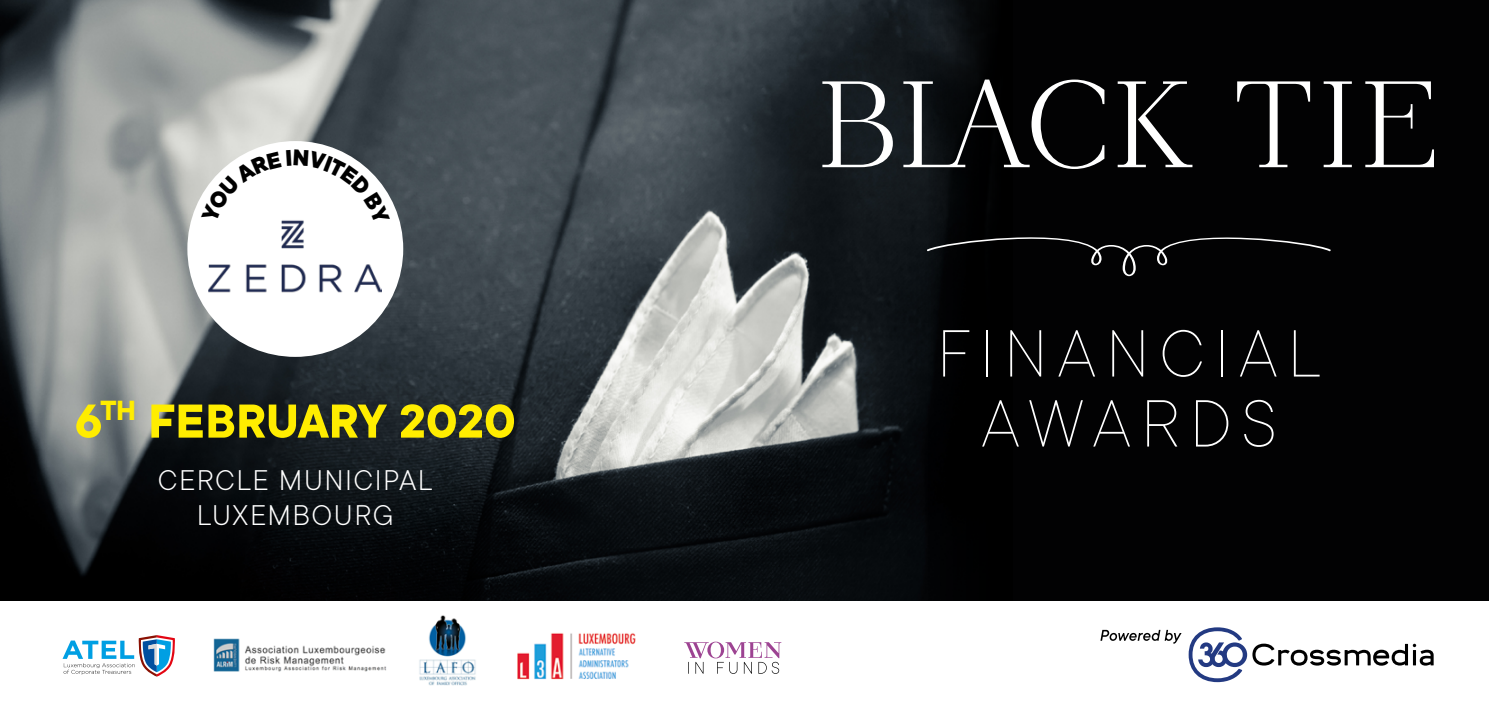
<style>
.page{position:relative;width:1489px;height:709px;background:#fff}
.page>*{position:absolute;margin:0;border:0;box-sizing:border-box;transform-origin:0 0}
.t1{font:300 122.5px "TT Tsars B";letter-spacing:-.015em;color:#fff}
.t2{font:100 73.5px "TT Commons";letter-spacing:.115em;color:#fff}
.t3{font:700 52.5px "TT Commons";color:#ffed00}
.t4{font:300 31.5px/35px "TT Commons";letter-spacing:.045em;color:#fff;text-align:center}
</style>
<div class="page">
<img style="left:0;top:0;width:928px;height:600px">
<div style="left:187px;top:141px;width:216px;height:216px;background:#fff;border-radius:50%"></div>
<img style="left:209px;top:225px;width:173px;height:68px">
<div style="left:928px;top:0;width:560px;height:600px;background:#020203"></div>
<img style="left:517px;top:633px;width:119px;height:47px">
<img style="left:213px;top:638px;width:173px;height:34px">
<img style="left:419px;top:615px;width:57px;height:70px">
<svg style="left:63px;top:635px;width:112px;height:41px"></svg>
<svg style="left:1252px;top:643px;width:181px;height:22px"></svg>
<svg style="left:1188px;top:627px;width:58px;height:55px"></svg>
<svg style="left:1100px;top:630px;width:81px;height:13px"></svg>
<svg style="left:684px;top:641px;width:97px;height:33px"></svg>
<svg style="left:926px;top:227px;width:20px;height:49px"></svg>
<svg style="left:201px;top:149px;width:189px;height:76px"></svg>
<h1 class="t1" style="left:815px;top:50px;width:627px">BLACK TIE</h1>
<h2 class="t2" style="left:936px;top:314px;width:386px">FINANCIAL</h2>
<h3 class="t3" style="left:75px;top:392px;width:442px">6<sup>TH</sup> FEBRUARY 2020</h3>
<h2 class="t2" style="left:979px;top:384px;width:299px">AWARDS</h2>
<p class="t4" style="left:158px;top:463px;width:276px">CERCLE MUNICIPAL<br>LUXEMBOURG</p>
</div>
